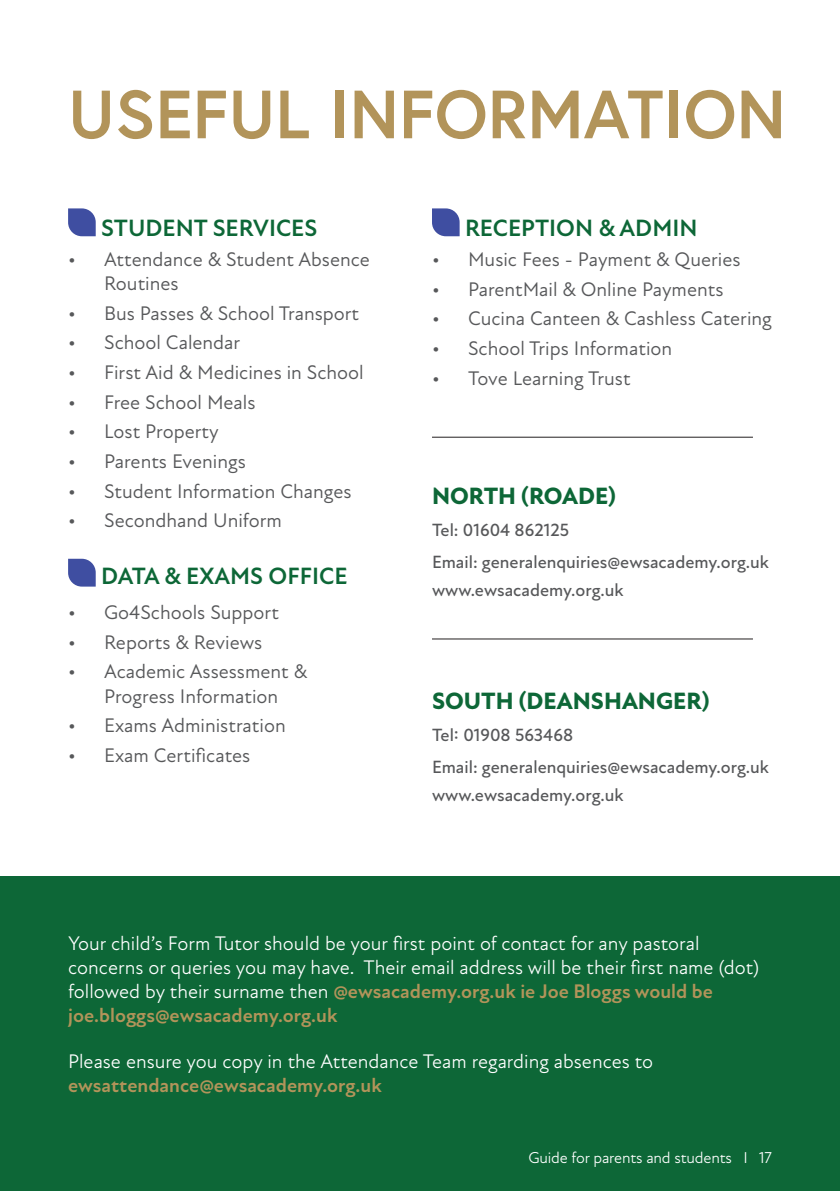
<style>
.page{position:relative;width:840px;height:1191px;background:#fff}
.page>*{position:absolute;margin:0;border:0;box-sizing:border-box;transform-origin:0 0}
.t1{font:700 68px "Europa";color:#b2945a}
.t2{font:700 24px "New Atten";color:#0d6737}
.t3{font:800 24px "New Atten";color:#0d6737}
.t4{font:20px/24px "New Atten";color:#57585a}
.t5{font:20px/24px "New Atten";color:#fff}
.t6{font:500 18px/32px "New Atten";color:#57585a}
.t7{font:16px "New Atten";letter-spacing:-.01em;color:#fff}
.s1{font-weight:700;color:#b2945a}
</style>
<div class="page">
<svg style="left:68px;top:208px;width:28px;height:28px"></svg>
<svg style="left:68px;top:559px;width:28px;height:27px"></svg>
<svg style="left:432px;top:208px;width:27px;height:28px"></svg>
<div style="left:1px;top:876px;width:838px;height:315px;background:#0d6737"></div>
<hr style="left:432px;top:437px;width:320px;height:1px;background:#231f20">
<hr style="left:432px;top:638px;width:320px;height:1px;background:#231f20">
<p class="t1" style="left:68px;top:68px;width:719px">USEFUL INFORMATION</p>
<p class="t2" style="left:101px;top:214px;width:217px">STUDENT SERVICES</p>
<p class="t4" style="left:104px;top:247px;width:267px;text-indent:-36px">• Attendance &amp; Student Absence<br>Routines</p>
<p class="t4" style="left:68px;top:301px;width:292px">• Bus Passes &amp; School Transport</p>
<p class="t4" style="left:68px;top:331px;width:174px">• School Calendar</p>
<p class="t4" style="left:68px;top:360px;width:297px">• First Aid &amp; Medicines in School</p>
<p class="t4" style="left:68px;top:390px;width:189px">• Free School Meals</p>
<p class="t4" style="left:68px;top:420px;width:152px">• Lost Property</p>
<p class="t4" style="left:68px;top:449px;width:179px">• Parents Evenings</p>
<p class="t4" style="left:68px;top:479px;width:285px">• Student Information Changes</p>
<p class="t4" style="left:68px;top:509px;width:215px">• Secondhand Uniform</p>
<p class="t2" style="left:101px;top:561px;width:248px">DATA &amp; EXAMS OFFICE</p>
<p class="t4" style="left:68px;top:600px;width:212px">• Go4Schools Support</p>
<p class="t4" style="left:68px;top:630px;width:196px">• Reports &amp; Reviews</p>
<p class="t4" style="left:68px;top:660px;width:241px;text-align:center">• Academic Assessment &amp;<br>Progress Information</p>
<p class="t4" style="left:68px;top:713px;width:219px">• Exams Administration</p>
<p class="t4" style="left:68px;top:743px;width:184px">• Exam Certificates</p>
<p class="t2" style="left:465px;top:214px;width:234px">RECEPTION &amp; ADMIN</p>
<p class="t4" style="left:432px;top:247px;width:310px">• Music Fees - Payment &amp; Queries</p>
<p class="t4" style="left:432px;top:277px;width:293px">• ParentMail &amp; Online Payments</p>
<p class="t4" style="left:432px;top:307px;width:341px">• Cucina Canteen &amp; Cashless Catering</p>
<p class="t4" style="left:432px;top:336px;width:241px">• School Trips Information</p>
<p class="t4" style="left:432px;top:366px;width:200px">• Tove Learning Trust</p>
<p class="t3" style="left:432px;top:482px;width:185px">NORTH (ROADE)</p>
<p class="t6" style="left:432px;top:514px;width:338px">Tel: 01604 862125<br>Email: generalenquiries@ewsacademy.org.uk</p>
<p class="t6" style="left:432px;top:574px;width:193px">www.ewsacademy.org.uk</p>
<p class="t3" style="left:432px;top:687px;width:279px">SOUTH (DEANSHANGER)</p>
<p class="t6" style="left:432px;top:719px;width:142px">Tel: 01908 563468</p>
<p class="t6" style="left:432px;top:753px;width:338px;line-height:28px">Email: generalenquiries@ewsacademy.org.uk www.ewsacademy.org.uk</p>
<p class="t5" style="left:68px;top:931px;width:692px">Your child’s Form Tutor should be your first point of contact for any pastoral concerns or queries you may have. Their email address will be their first name (dot) followed by their surname then <span class="s1">@ewsacademy.org.uk ie Joe Bloggs would be joe.bloggs@ewsacademy.org.uk</span></p>
<p class="t5" style="left:68px;top:1049px;width:586px">Please ensure you copy in the Attendance Team regarding absences to <span class="s1">ewsattendance@ewsacademy.org.uk</span></p>
<p class="t7" style="left:528px;top:1148px;width:245px">Guide for parents and students I 17</p>
</div>
